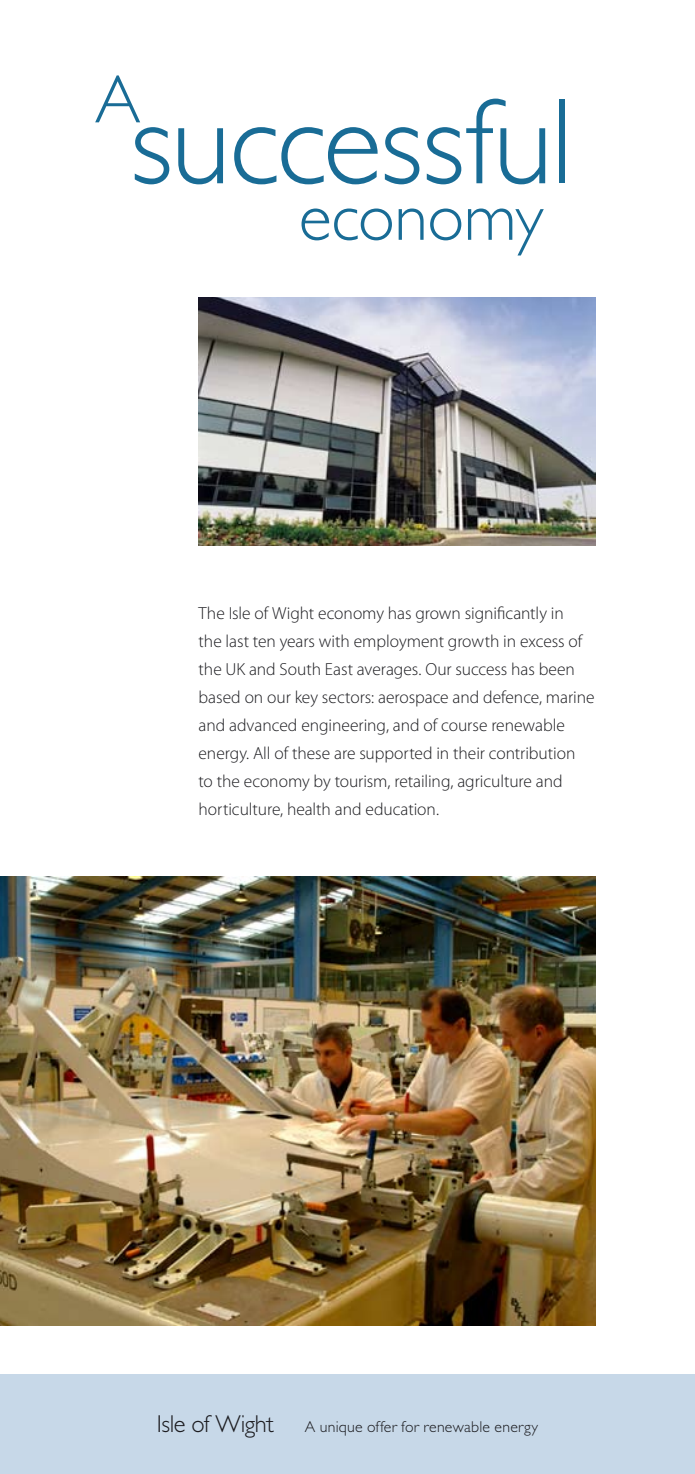
<style>
.page{position:relative;width:695px;height:1474px;background:#fff}
.page>*{position:absolute;margin:0;border:0;box-sizing:border-box;transform-origin:0 0}
.t1{font:300 122.5px "Gill Sans";letter-spacing:-.015em;color:#196c96}
.t2{font:300 68.25px "Gill Sans";letter-spacing:-.01em;color:#196c96}
.t3{font:300 24.5px "Gill Sans";letter-spacing:-.02em;color:#1b1b1f}
.t4{font:300 17.5px/28px "Myriad Pro";letter-spacing:-.005em;color:#1b1b1f}
.t5{font:300 15.75px "Gill Sans";letter-spacing:.015em;color:#1b1b1f}
</style>
<div class="page">
<img style="left:0;top:876px;width:595px;height:448px">
<img style="left:198px;top:298px;width:397px;height:248px">
<div style="left:0;top:1374px;width:694px;height:99px;background:#c7d8e8"></div>
<h2 class="t2" style="left:95px;top:61px;width:47px">A</h2>
<h1 class="t1" style="left:130px;top:73px;width:445px">successful</h1>
<h2 class="t2" style="left:299px;top:178px;width:246px">economy</h2>
<p class="t4" style="left:198px;top:598px;width:397px">The Isle of Wight economy has grown significantly in<br>the last ten years with employment growth in excess of the UK and South East averages. Our success has been based on our key sectors: aerospace and defence, marine and advanced engineering, and of course renewable energy. All of these are supported in their contribution<br>to the economy by tourism, retailing, agriculture and horticulture, health and education.</p>
<h3 class="t3" style="left:157px;top:1409px;width:118px">Isle of Wight</h3>
<p class="t5" style="left:305px;top:1417px;width:234px">A unique offer for renewable energy</p>
</div>
